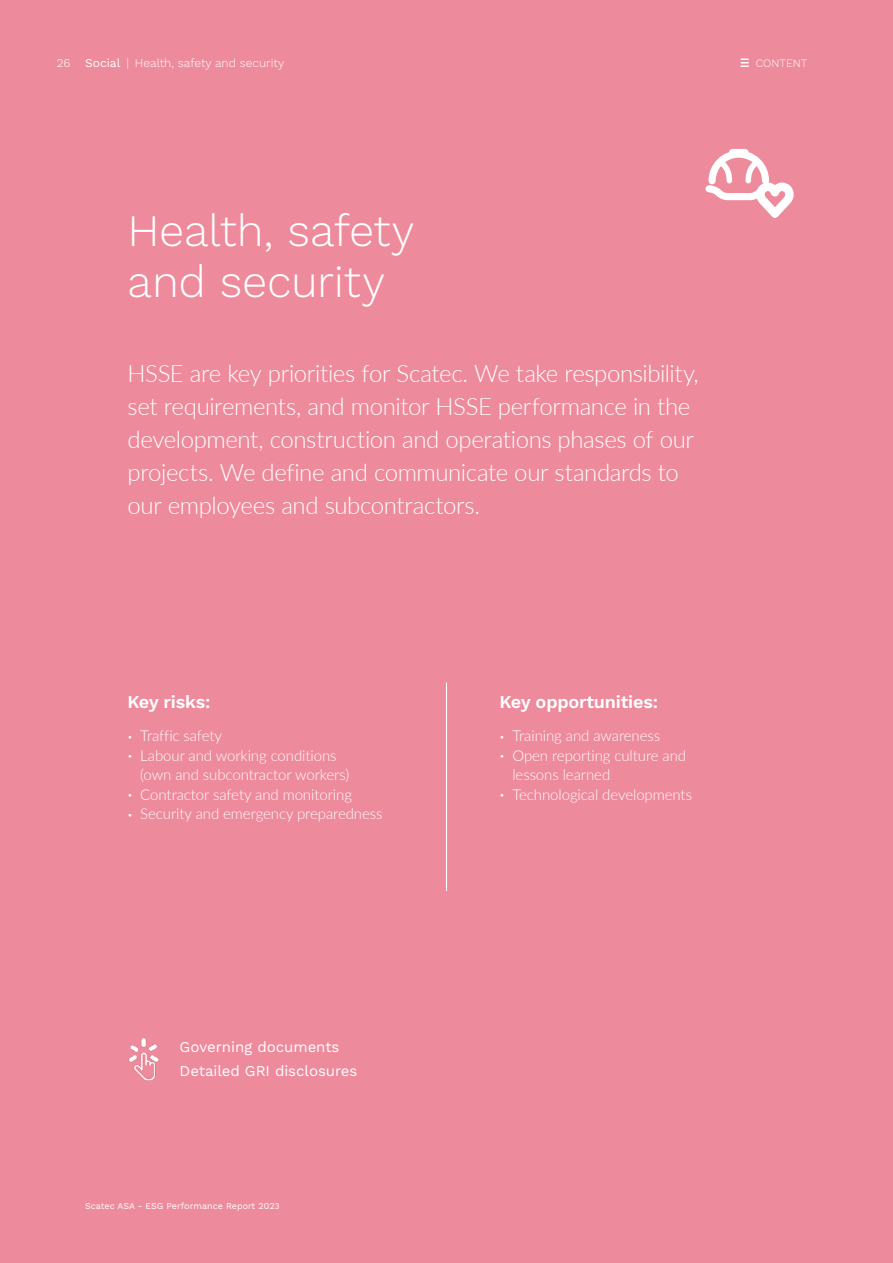
<style>
.page{position:relative;width:893px;height:1263px;background:#ed8a9c}
.page>*{position:absolute;margin:0;border:0;box-sizing:border-box;transform-origin:0 0}
.Hovedtittel_-_Ikke_i_TOC{font:300 45px/51px "Work Sans";letter-spacing:-.005em;color:#fff}
.Ingress{font:300 24px/33px "Lato";letter-spacing:-.02em;color:#fff}
.Headline_Style_3_-_Black_-_Left{font:600 18px "Work Sans";letter-spacing:-.01em;color:#fff}
.t1{font:300 15px/19.5px "Lato";letter-spacing:-.005em;color:#fff}
.Illustration_Subheading_1{font:15px "Work Sans";letter-spacing:-.005em;color:#fff}
.t2{font:300 12px "Work Sans";color:#fff}
.t3{font:300 11.25px "Work Sans";color:#fff}
.t4{font:9px "Work Sans";color:#fff}
.s1{font-weight:400}
.s2{font-size:9px}
</style>
<div class="page">
<hr style="left:446px;top:683px;width:1px;height:208px;background:#fff">
<img style="left:128px;top:1038px;width:31px;height:43px">
<svg style="left:705px;top:149px;width:89px;height:69px"></svg>
<svg style="left:741px;top:59px;width:7px;height:8px"></svg>
<p class="t2" style="left:57px;top:56px;width:229px">26 <span class="s1">Social</span> | Health, safety and security</p>
<p class="t3" style="left:756px;top:57px;width:53px">CONTENT</p>
<p class="Hovedtittel_-_Ikke_i_TOC" style="left:128px;top:207px;width:289px">Health, safety and security</p>
<p class="Ingress" style="left:128px;top:356px;width:572px">HSSE are key priorities for Scatec. We take responsibility, set requirements, and monitor HSSE performance in the development, construction and operations phases of our projects. We define and communicate our standards to our employees and subcontractors.</p>
<p class="Headline_Style_3_-_Black_-_Left" style="left:128px;top:691px;width:84px">Key risks:</p>
<p class="t1" style="left:128px;top:725px;width:96px"><span class="s2">•</span> Traffic safety</p>
<p class="t1" style="left:140px;top:745px;width:210px;text-indent:-13px"><span class="s2">•</span> Labour and working conditions (own and subcontractor workers)</p>
<p class="t1" style="left:128px;top:784px;width:226px"><span class="s2">•</span> Contractor safety and monitoring</p>
<p class="t1" style="left:128px;top:803px;width:256px"><span class="s2">•</span> Security and emergency preparedness</p>
<p class="Illustration_Subheading_1" style="left:180px;top:1038px;width:161px">Governing documents</p>
<p class="Illustration_Subheading_1" style="left:180px;top:1062px;width:179px">Detailed GRI disclosures</p>
<p class="t4" style="left:85px;top:1201px;width:196px">Scatec ASA - ESG Performance Report 2023</p>
<p class="Headline_Style_3_-_Black_-_Left" style="left:500px;top:691px;width:160px">Key opportunities:</p>
<p class="t1" style="left:500px;top:725px;width:162px"><span class="s2">•</span> Training and awareness</p>
<p class="t1" style="left:512px;top:745px;width:175px;text-indent:-13px"><span class="s2">•</span> Open reporting culture and lessons learned</p>
<p class="t1" style="left:500px;top:784px;width:194px"><span class="s2">•</span> Technological developments</p>
</div>
